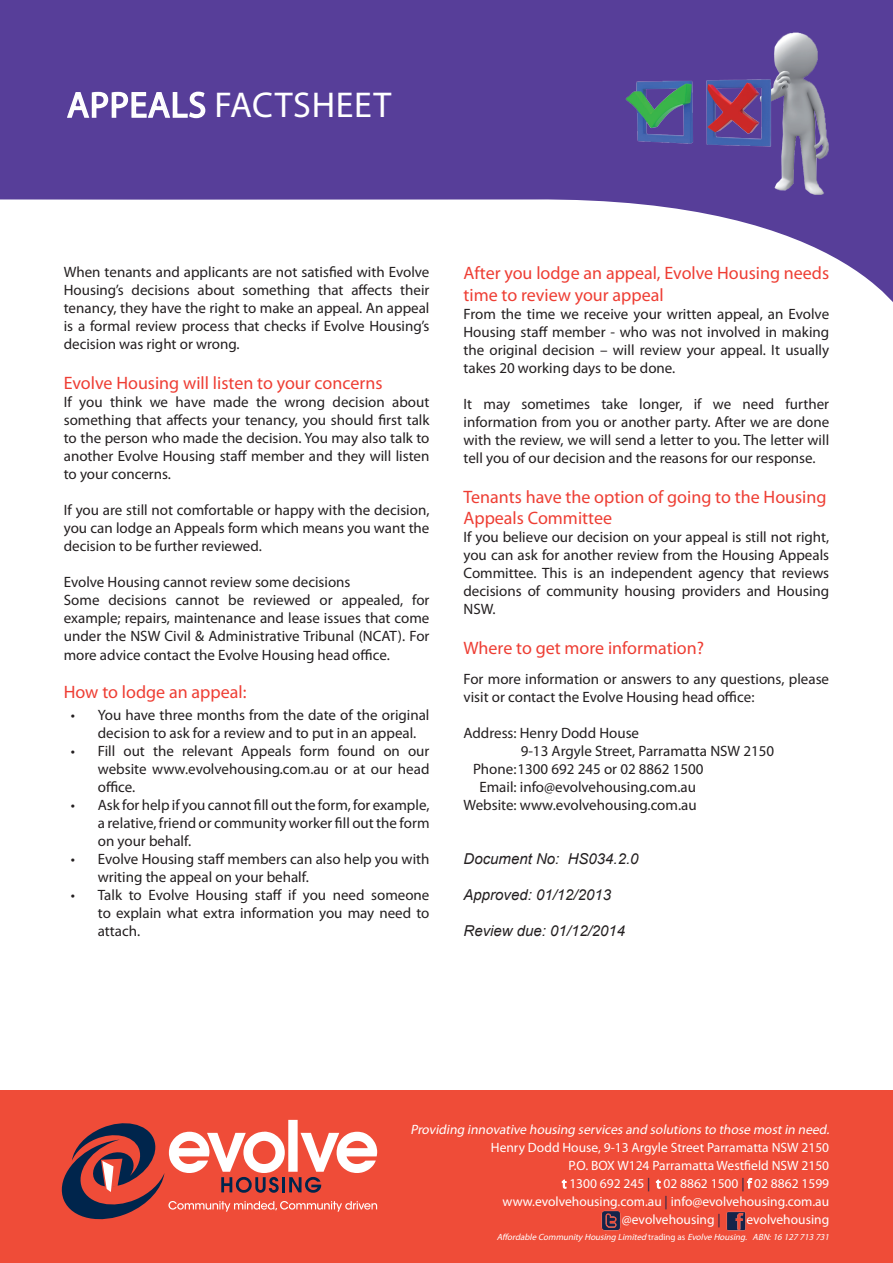
<style>
.page{position:relative;width:893px;height:1263px;background:#fff}
.page>*{position:absolute;margin:0;border:0;box-sizing:border-box;transform-origin:0 0}
.t1{font:36px "Myriad Pro";letter-spacing:.02em;color:#fff}
.t2{font:18px/21.6px "Myriad Pro";color:#ee3e34}
.t3{font:15px/18px "Myriad Pro";color:#231f20;text-align:justify}
.t4{font:italic 15px "Arial";color:#231f20}
.t5{font:13.5px "Myriad Pro";color:#fff}
.t6{font:italic 13.5px "Myriad Pro";color:#fff}
.t7{font:italic 9px "Myriad Pro";color:#fff}
.s1{color:#14234a}
.s2{font-style:normal}
</style>
<div class="page">
<svg style="left:0;top:0;width:893px;height:302px;fill:#573e99"></svg>
<svg style="left:66px;top:83px;width:140px;height:36px;background:#7b68af"></svg>
<img style="left:605px;top:0;width:288px;height:216px">
<div style="left:0;top:1090px;width:893px;height:173px;background:#ef4c38"></div>
<svg style="left:61px;top:1119px;width:316px;height:101px"></svg>
<svg style="left:562px;top:1179px;width:5px;height:10px"></svg>
<svg style="left:656px;top:1179px;width:5px;height:10px"></svg>
<svg style="left:747px;top:1178px;width:5px;height:10px"></svg>
<img style="left:727px;top:1211px;width:18px;height:19px">
<img style="left:601px;top:1211px;width:19px;height:19px">
<h1 class="t1" style="left:67px;top:83px;width:326px">appeals factsheet</h1>
<p class="t3" style="left:64px;top:263px;width:367px">When tenants and applicants are not satisfied with Evolve Housing’s decisions about something that affects their tenancy, they have the right to make an appeal. An appeal is a formal review process that checks if Evolve Housing’s decision was right or wrong.</p>
<p class="t2" style="left:64px;top:371px;width:320px">Evolve Housing will listen to your concerns</p>
<p class="t3" style="left:64px;top:392px;width:367px">If you think we have made the wrong decision about something that affects your tenancy, you should first talk to the person who made the decision. You may also talk to another Evolve Housing staff member and they will listen to your concerns.</p>
<p class="t3" style="left:64px;top:500px;width:367px">If you are still not comfortable or happy with the decision, you can lodge an Appeals form which means you want the decision to be further reviewed.</p>
<p class="t3" style="left:64px;top:572px;width:367px;text-align:left">Evolve Housing cannot review some decisions<br>Some decisions cannot be reviewed or appealed, for example; repairs, maintenance and lease issues that come under the NSW Civil &amp; Administrative Tribunal (NCAT). For</p>
<p class="t3" style="left:64px;top:646px;width:328px">more advice contact the Evolve Housing head office.</p>
<p class="t2" style="left:64px;top:681px;width:184px">How to lodge an appeal:</p>
<p class="t3" style="left:98px;top:706px;width:333px;text-indent:-27px">• You have three months from the date of the original decision to ask for a review and to put in an appeal.</p>
<p class="t3" style="left:98px;top:742px;width:333px;text-indent:-27px">• Fill out the relevant Appeals form found on our website www.evolvehousing.com.au or at our head office.</p>
<p class="t3" style="left:98px;top:796px;width:333px;text-indent:-27px">• Ask for help if you cannot fill out the form, for example, a relative, friend or community worker fill out the form on your behalf.</p>
<p class="t3" style="left:98px;top:850px;width:333px;text-indent:-27px">• Evolve Housing staff members can also help you with writing the appeal on your behalf.</p>
<p class="t3" style="left:98px;top:886px;width:333px;text-indent:-27px">• Talk to Evolve Housing staff if you need someone to explain what extra information you may need to attach.</p>
<p class="t2" style="left:463px;top:262px;width:367px">After you lodge an appeal, Evolve Housing needs time to review your appeal</p>
<p class="t3" style="left:463px;top:305px;width:367px">From the time we receive your written appeal, an Evolve Housing staff member - who was not involved in making the original decision – will review your appeal. It usually takes 20 working days to be done.</p>
<p class="t3" style="left:463px;top:395px;width:367px">It may sometimes take longer, if we need further information from you or another party. After we are done with the review, we will send a letter to you. The letter will tell you of our decision and the reasons for our response.</p>
<p class="t2" style="left:463px;top:485px;width:365px">Tenants have the option of going to the Housing<br>Appeals Committee</p>
<p class="t3" style="left:463px;top:528px;width:367px">If you believe our decision on your appeal is still not right, you can ask for another review from the Housing Appeals Committee. This is an independent agency that reviews decisions of community housing providers and Housing NSW.</p>
<p class="t2" style="left:463px;top:637px;width:242px">Where to get more information?</p>
<p class="t3" style="left:463px;top:670px;width:367px">For more information or answers to any questions, please visit or contact the Evolve Housing head office:</p>
<p class="t3" style="left:463px;top:724px;width:177px">Address: Henry Dodd House</p>
<p class="t3" style="left:521px;top:742px;width:255px">9-13 Argyle Street, Parramatta NSW 2150</p>
<p class="t3" style="left:473px;top:760px;width:232px">Phone:1300 692 245 or 02 8862 1500</p>
<p class="t3" style="left:479px;top:778px;width:218px">Email: info@evolvehousing.com.au</p>
<p class="t3" style="left:463px;top:796px;width:235px">Website: www.evolvehousing.com.au</p>
<p class="t4" style="left:463px;top:849px;width:177px">Document No: HS034.2.0</p>
<p class="t4" style="left:463px;top:885px;width:149px">Approved: 01/12/2013</p>
<p class="t4" style="left:463px;top:921px;width:163px">Review due: 01/12/2014</p>
<p class="t6" style="left:410px;top:1121px;width:423px">Providing innovative housing services and solutions to those mostin need.</p>
<p class="t5" style="left:491px;top:1139px;width:340px">Henry Dodd House, 9-13 Argyle Street Parramatta NSW 2150</p>
<p class="t5" style="left:568px;top:1157px;width:262px">P.O. BOX W124 Parramatta Westfield NSW 2150</p>
<p class="t5" style="left:562px;top:1175px;width:269px">t 1300 692 245 <span class="s1">|</span> t 02 8862 1500 <span class="s1">|</span> f 02 8862 1599</p>
<p class="t5" style="left:503px;top:1193px;width:328px">www.evolvehousing.com.au <span class="s1">|</span> info@evolvehousing.com.au</p>
<p class="t5" style="left:622px;top:1211px;width:100px">@evolvehousing <span class="s1">|</span></p>
<p class="t5" style="left:746px;top:1211px;width:84px">evolvehousing</p>
<p class="t7" style="left:497px;top:1231px;width:336px">Affordable CommunityHousing Limited <span class="s2">t r a d i n g a s</span> Evolve Housing. ABN:16 127 713 731</p>
</div>
